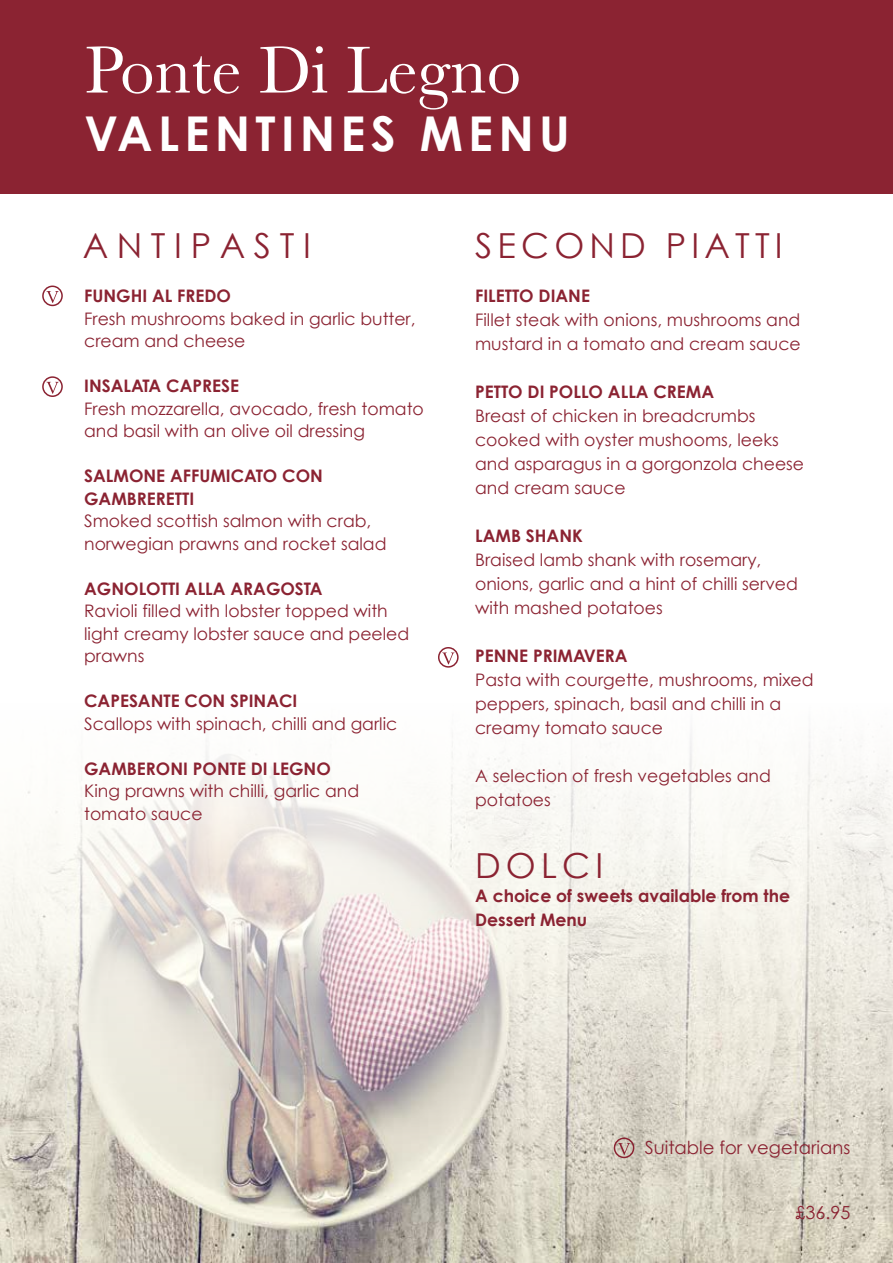
<style>
.page{position:relative;width:893px;height:1263px;background:#fff}
.page>*{position:absolute;margin:0;border:0;box-sizing:border-box;transform-origin:0 0}
.t1{font:69px "Baskerville";color:#fff}
.t2{font:700 48px "Century Gothic";letter-spacing:.11em;color:#fff}
.t3{font:34.5px "Century Gothic";letter-spacing:.15em;color:#8b2332}
.t4{font:34.5px "Century Gothic";letter-spacing:.25em;color:#8b2332}
.t5{font:18px "Century Gothic";color:#8b2332}
.t6{font:17.25px/24px "Century Gothic";color:#8b2332}
.t7{font:700 17.25px/24px "Century Gothic";color:#8b2332}
</style>
<div class="page">
<svg style="left:0;top:735px;width:893px;height:528px"></svg>
<div style="left:0;top:0;width:893px;height:193px;background:#8b2332"></div>
<div style="left:42px;top:285px;width:21px;height:21px;border:2px solid #8b2332;border-radius:50%"></div>
<svg style="left:46px;top:291px;width:13px;height:12px"></svg>
<div style="left:438px;top:647px;width:21px;height:21px;border:2px solid #8b2332;border-radius:50%"></div>
<svg style="left:442px;top:652px;width:12px;height:12px"></svg>
<div style="left:42px;top:376px;width:21px;height:21px;border:2px solid #8b2332;border-radius:50%"></div>
<svg style="left:46px;top:382px;width:13px;height:12px"></svg>
<div style="left:614px;top:1137px;width:21px;height:21px;border:2px solid #8b2332;border-radius:50%"></div>
<svg style="left:618px;top:1143px;width:12px;height:12px"></svg>
<h1 class="t1" style="left:84px;top:30px;width:438px">Ponte Di Legno</h1>
<h2 class="t2" style="left:84px;top:103px;width:487px">VALENTINES MENU</h2>
<h3 class="t4" style="left:83px;top:225px;width:230px">ANTIPASTI</h3>
<h3 class="t3" style="left:475px;top:225px;width:309px">SECOND PIATTI</h3>
<p class="t7" style="left:84px;top:283px;width:148px">FUNGHI AL FREDO</p>
<p class="t6" style="left:84px;top:307px;width:333px;line-height:22.5px">Fresh mushrooms baked in garlic butter, cream and cheese</p>
<p class="t7" style="left:84px;top:373px;width:156px">INSALATA CAPRESE</p>
<p class="t6" style="left:84px;top:397px;width:341px;line-height:22.5px">Fresh mozzarella, avocado, fresh tomato and basil with an olive oil dressing</p>
<p class="t7" style="left:84px;top:464px;width:240px;line-height:22.5px">SALMONE AFFUMICATO CON<br>GAMBRERETTI</p>
<p class="t6" style="left:84px;top:509px;width:304px;line-height:22.5px">Smoked scottish salmon with crab, norwegian prawns and rocket salad</p>
<p class="t7" style="left:84px;top:576px;width:240px">AGNOLOTTI ALLA ARAGOSTA</p>
<p class="t6" style="left:84px;top:599px;width:327px;line-height:22.5px">Ravioli filled with lobster topped with light creamy lobster sauce and peeled prawns</p>
<p class="t7" style="left:84px;top:688px;width:215px">CAPESANTE CON SPINACI</p>
<p class="t6" style="left:84px;top:711px;width:315px">Scallops with spinach, chilli and garlic</p>
<p class="t7" style="left:84px;top:756px;width:248px">GAMBERONI PONTE DI LEGNO</p>
<p class="t6" style="left:84px;top:779px;width:277px;line-height:22.5px">King prawns with chilli, garlic and tomato sauce</p>
<p class="t7" style="left:475px;top:283px;width:116px">FILETTO DIANE</p>
<p class="t6" style="left:475px;top:308px;width:327px">Fillet steak with onions, mushrooms and mustard in a tomato and cream sauce</p>
<p class="t7" style="left:475px;top:379px;width:241px">PETTO DI POLLO ALLA CREMA</p>
<p class="t6" style="left:475px;top:404px;width:330px">Breast of chicken in breadcrumbs cooked with oyster mushooms, leeks and asparagus in a gorgonzola cheese and cream sauce</p>
<p class="t7" style="left:475px;top:523px;width:109px">LAMB SHANK</p>
<p class="t6" style="left:475px;top:548px;width:324px">Braised lamb shank with rosemary, onions, garlic and a hint of chilli served with mashed potatoes</p>
<p class="t7" style="left:475px;top:643px;width:154px">PENNE PRIMAVERA</p>
<p class="t6" style="left:475px;top:668px;width:340px">Pasta with courgette, mushrooms, mixed peppers, spinach, basil and chilli in a creamy tomato sauce</p>
<p class="t6" style="left:475px;top:764px;width:297px">A selection of fresh vegetables and potatoes</p>
<h3 class="t3" style="left:475px;top:845px;width:130px">DOLCI</h3>
<p class="t7" style="left:475px;top:883px;width:316px">A choice of sweets available from the<br>Dessert Menu</p>
<p class="t5" style="left:645px;top:1136px;width:207px">Suitable for vegetarians</p>
<p class="t5" style="left:796px;top:1201px;width:56px">£36.95</p>
</div>
